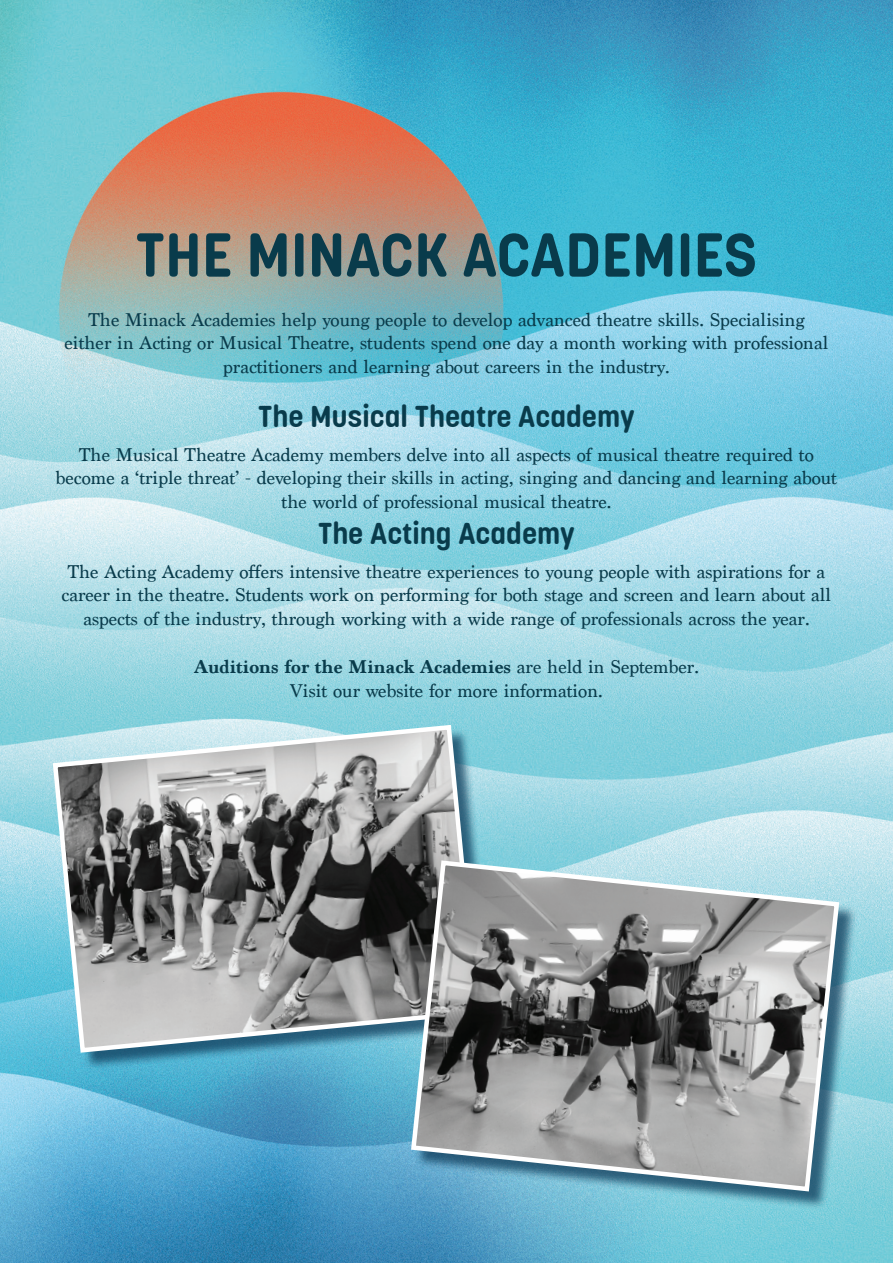
<style>
.page{position:relative;width:893px;height:1263px;background:#fff}
.page>*{position:absolute;margin:0;border:0;box-sizing:border-box;transform-origin:0 0}
.t1{font:700 61.5px "Korolev Rounded";color:#093b4b}
.t2{font:700 30px "Korolev Rounded";color:#093b4b}
.t3{font:19.5px/23.4px "Marion";color:#093b4b;text-align:center}
.s1{font-weight:700}
</style>
<div class="page">
<img style="left:0;top:0;width:893px;height:1263px">
<div style="left:56px;top:728px;width:441px;height:342px;background:#0d3b5a;opacity:.75"></div>
<svg style="left:50px;top:722px;width:431px;height:333px;background:#8e999b"></svg>
<div style="left:414px;top:863px;width:443px;height:346px;background:#0d3b5a;opacity:.75"></div>
<svg style="left:409px;top:858px;width:433px;height:336px;background:#8f989c"></svg>
<h1 class="t1" style="left:136px;top:217px;width:623px">THE MINACK ACADEMIES</h1>
<p class="t3" style="left:65px;top:308px;width:765px">The Minack Academies help young people to develop advanced theatre skills. Specialising either in Acting or Musical Theatre, students spend one day a month working with professional practitioners and learning about careers in the industry.</p>
<h2 class="t2" style="left:258px;top:398px;width:378px">The Musical Theatre Academy</h2>
<p class="t3" style="left:56px;top:443px;width:783px">The Musical Theatre Academy members delve into all aspects of musical theatre required to become a ‘triple threat’ - developing their skills in acting, singing and dancing and learning about the world of professional musical theatre.</p>
<h2 class="t2" style="left:318px;top:515px;width:258px">The Acting Academy</h2>
<p class="t3" style="left:62px;top:560px;width:771px">The Acting Academy offers intensive theatre experiences to young people with aspirations for a career in the theatre. Students work on performing for both stage and screen and learn about all aspects of the industry, through working with a wide range of professionals across the year.</p>
<p class="t3" style="left:194px;top:655px;width:506px"><span class="s1">Auditions for the Minack Academies</span> are held in September.<br>Visit our website for more information.</p>
</div>
